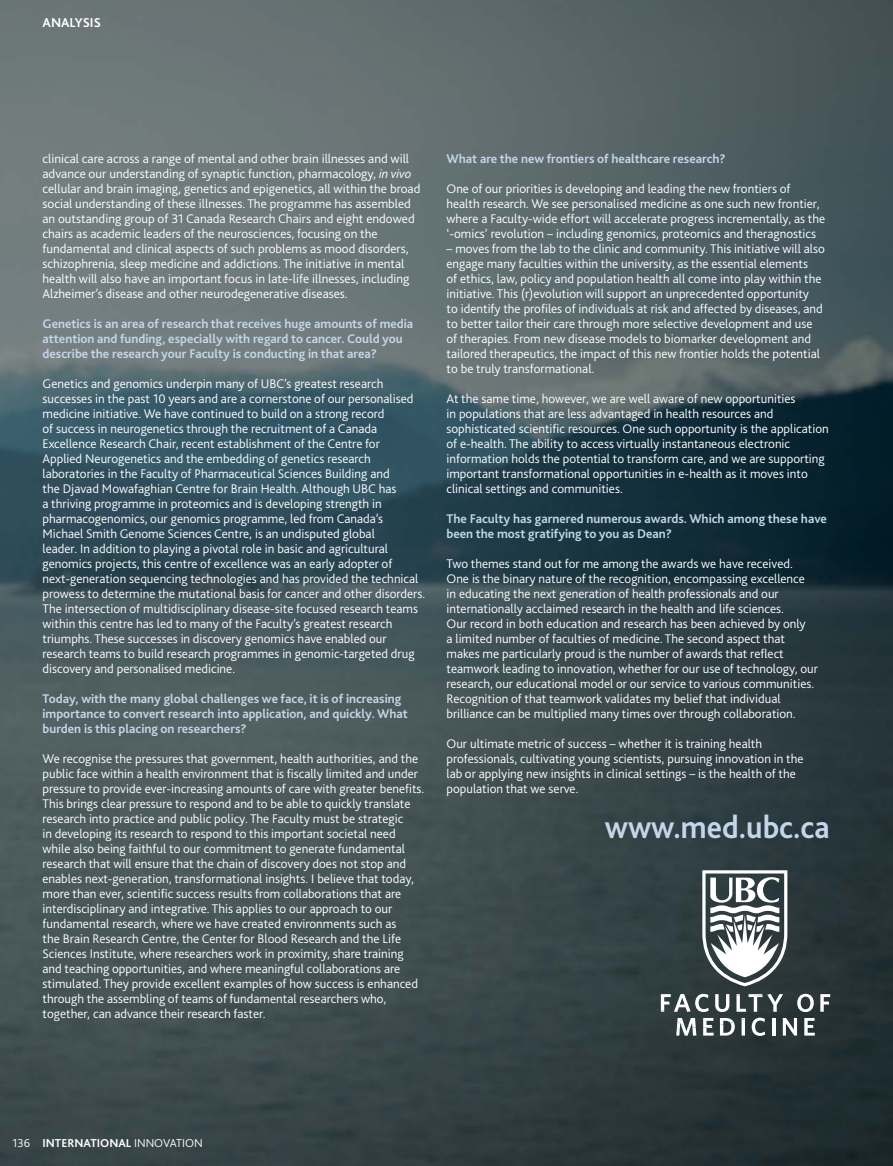
<style>
.page{position:relative;width:893px;height:1166px;background:#fff}
.page>*{position:absolute;margin:0;border:0;box-sizing:border-box;transform-origin:0 0}
.t1{font:700 33px "Bliss 2";color:#c3d6ea;scale:.94 1}
.t2{font:700 13.5px "Bliss 2";color:#fff}
.t3{font:300 13.2px/15px "Bliss 2";color:#fff}
.t4{font:700 13.2px/15px "Bliss 2";color:#c3d6ea}
.t5{font:300 12px "Bliss 2";color:#fff}
.s1{font-style:italic}
.s2{font-weight:700}
</style>
<div class="page">
<img style="left:0;top:0;width:893px;height:1165px">
<svg style="left:702px;top:870px;width:85px;height:116px"></svg>
<svg style="left:661px;top:993px;width:48px;height:18px"></svg>
<svg style="left:715px;top:993px;width:14px;height:18px"></svg>
<svg style="left:736px;top:993px;width:47px;height:18px"></svg>
<svg style="left:797px;top:993px;width:17px;height:18px"></svg>
<svg style="left:820px;top:993px;width:11px;height:18px"></svg>
<svg style="left:676px;top:1017px;width:20px;height:18px"></svg>
<svg style="left:703px;top:1017px;width:11px;height:18px"></svg>
<svg style="left:720px;top:1017px;width:15px;height:18px"></svg>
<svg style="left:742px;top:1017px;width:3px;height:18px"></svg>
<svg style="left:752px;top:1017px;width:13px;height:18px"></svg>
<hr style="left:772px;top:1017px;width:3px;height:18px;background:#fff">
<svg style="left:783px;top:1017px;width:14px;height:18px"></svg>
<svg style="left:804px;top:1017px;width:11px;height:18px"></svg>
<p class="t2" style="left:43px;top:18px;width:60px">ANALYSIS</p>
<p class="t3" style="left:43px;top:152px;width:379px">clinical care across a range of mental and other brain illnesses and will advance our understanding of synaptic function, pharmacology, <span class="s1">in vivo </span>cellular and brain imaging, genetics and epigenetics, all within the broad social understanding of these illnesses. The programme has assembled an outstanding group of 31 Canada Research Chairs and eight endowed chairs as academic leaders of the neurosciences, focusing on the fundamental and clinical aspects of such problems as mood disorders, schizophrenia, sleep medicine and addictions. The initiative in mental health will also have an important focus in late-life illnesses, including Alzheimer’s disease and other neurodegenerative diseases.</p>
<p class="t4" style="left:43px;top:317px;width:372px">Genetics is an area of research that receives huge amounts of media attention and funding, especially with regard to cancer. Could you describe the research your Faculty is conducting in that area?</p>
<p class="t3" style="left:43px;top:377px;width:384px">Genetics and genomics underpin many of UBC’s greatest research successes in the past 10 years and are a cornerstone of our personalised medicine initiative. We have continued to build on a strong record<br>of success in neurogenetics through the recruitment of a Canada Excellence Research Chair, recent establishment of the Centre for<br>Applied Neurogenetics and the embedding of genetics research laboratories in the Faculty of Pharmaceutical Sciences Building and<br>the Djavad Mowafaghian Centre for Brain Health. Although UBC has<br>a thriving programme in proteomics and is developing strength in pharmacogenomics, our genomics programme, led from Canada’s Michael Smith Genome Sciences Centre, is an undisputed global<br>leader. In addition to playing a pivotal role in basic and agricultural genomics projects, this centre of excellence was an early adopter of next-generation sequencing technologies and has provided the technical prowess to determine the mutational basis for cancer and other disorders.<br>The intersection of multidisciplinary disease-site focused research teams within this centre has led to many of the Faculty’s greatest research triumphs. These successes in discovery genomics have enabled our research teams to build research programmes in genomic-targeted drug discovery and personalised medicine.</p>
<p class="t4" style="left:43px;top:692px;width:367px">Today, with the many global challenges we face, it is of increasing importance to convert research into application, and quickly. What burden is this placing on researchers?</p>
<p class="t3" style="left:43px;top:752px;width:383px">We recognise the pressures that government, health authorities, and the public face within a health environment that is fiscally limited and under pressure to provide ever-increasing amounts of care with greater benefits.<br>This brings clear pressure to respond and to be able to quickly translate research into practice and public policy. The Faculty must be strategic<br>in developing its research to respond to this important societal need while also being faithful to our commitment to generate fundamental research that will ensure that the chain of discovery does not stop and enables next-generation, transformational insights. I believe that today, more than ever, scientific success results from collaborations that are interdisciplinary and integrative. This applies to our approach to our fundamental research, where we have created environments such as<br>the Brain Research Centre, the Center for Blood Research and the Life Sciences Institute, where researchers work in proximity, share training and teaching opportunities, and where meaningful collaborations are stimulated. They provide excellent examples of how success is enhanced through the assembling of teams of fundamental researchers who, together, can advance their research faster.</p>
<p class="t4" style="left:446px;top:152px;width:281px">What are the new frontiers of healthcare research?</p>
<p class="t3" style="left:446px;top:182px;width:380px">One of our priorities is developing and leading the new frontiers of health research. We see personalised medicine as one such new frontier, where a Faculty-wide effort will accelerate progress incrementally, as the ‘-omics’ revolution – including genomics, proteomics and theragnostics</p>
<p class="t3" style="left:446px;top:242px;width:380px">– moves from the lab to the clinic and community. This initiative will also engage many faculties within the university, as the essential elements<br>of ethics, law, policy and population health all come into play within the initiative. This (r)evolution will support an unprecedented opportunity<br>to identify the profiles of individuals at risk and affected by diseases, and to better tailor their care through more selective development and use of therapies. From new disease models to biomarker development and tailored therapeutics, the impact of this new frontier holds the potential to be truly transformational.</p>
<p class="t3" style="left:446px;top:392px;width:384px">At the same time, however, we are well aware of new opportunities<br>in populations that are less advantaged in health resources and sophisticated scientific resources. One such opportunity is the application of e-health. The ability to access virtually instantaneous electronic information holds the potential to transform care, and we are supporting important transformational opportunities in e-health as it moves into clinical settings and communities.</p>
<p class="t4" style="left:446px;top:512px;width:382px">The Faculty has garnered numerous awards. Which among these have been the most gratifying to you as Dean?</p>
<p class="t3" style="left:446px;top:557px;width:373px">Two themes stand out for me among the awards we have received.<br>One is the binary nature of the recognition, encompassing excellence<br>in educating the next generation of health professionals and our internationally acclaimed research in the health and life sciences.<br>Our record in both education and research has been achieved by only<br>a limited number of faculties of medicine. The second aspect that makes me particularly proud is the number of awards that reflect teamwork leading to innovation, whether for our use of technology, our research, our educational model or our service to various communities.<br>Recognition of that teamwork validates my belief that individual brilliance can be multiplied many times over through collaboration.</p>
<p class="t3" style="left:446px;top:737px;width:359px">Our ultimate metric of success – whether it is training health professionals, cultivating young scientists, pursuing innovation in the lab or applying new insights in clinical settings – is the health of the population that we serve.</p>
<p class="t1" style="left:605px;top:814px;width:241px">www.med.ubc.ca</p>
<p class="t5" style="left:12px;top:1138px;width:192px">136 <span class="s2">INTERNATIONAL</span> INNOVATION</p>
</div>
